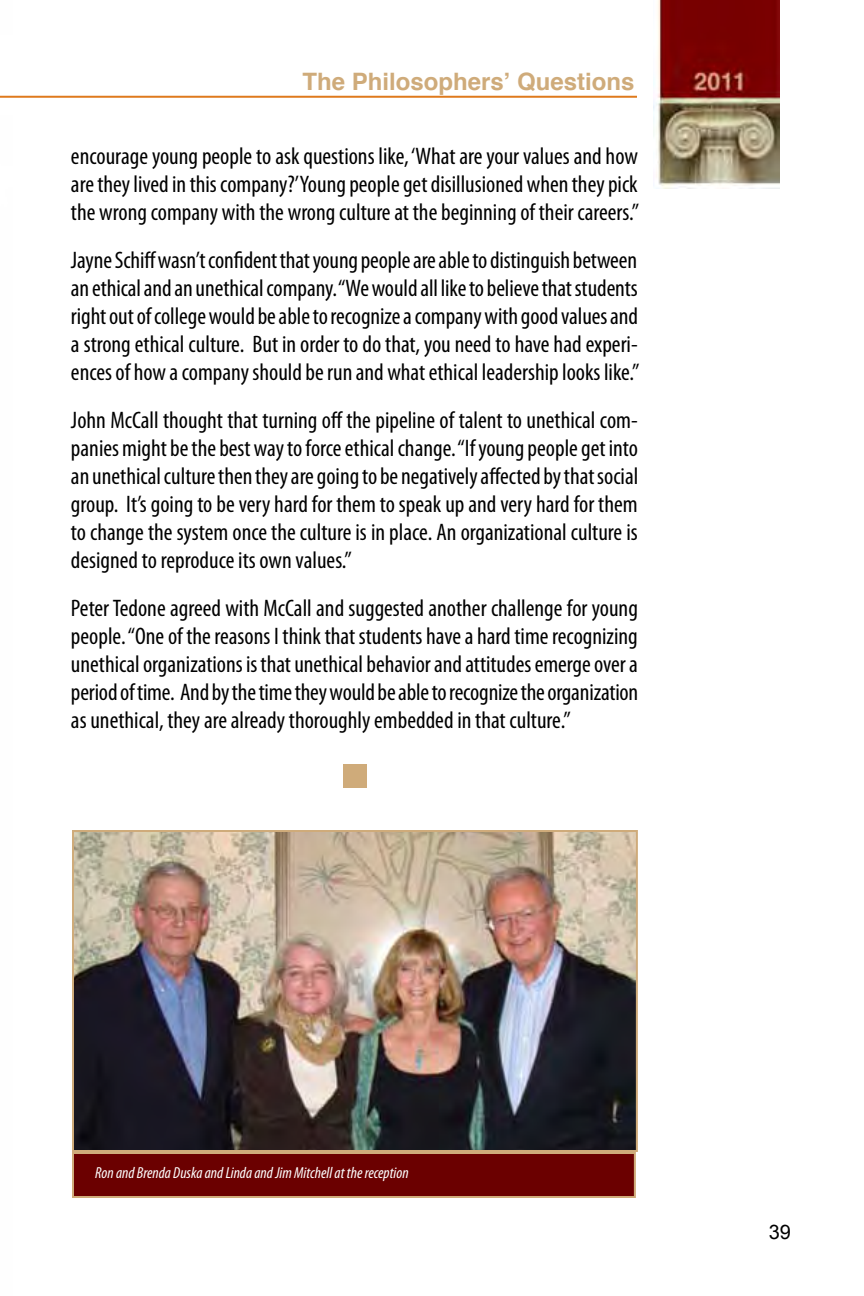
<style>
.page{position:relative;width:864px;height:1296px;background:#fff}
.page>*{position:absolute;margin:0;border:0;box-sizing:border-box;transform-origin:0 0}
.t1{font:condensed 24px/28px "Myriad Pro";color:#000;text-align:justify}
.t2{font:700 24px "Helvetica";color:#cfab7a}
.t3{font:20px "Arial";color:#000}
.t4{font:italic condensed 16px "Myriad Pro";color:#fff}
</style>
<div class="page">
<img style="left:653px;top:0;width:127px;height:188px">
<hr style="left:0;top:96px;width:637px;height:2px;background:#df7a1c">
<div style="left:343px;top:764px;width:24px;height:24px;background:#cfab7a"></div>
<img style="left:75px;top:833px;width:560px;height:316px">
<div style="left:72px;top:830px;width:566px;height:322px;border:2px solid #cfab7a"></div>
<div style="left:72px;top:1152px;width:564px;height:46px;background:#6b0000;border:2px solid #cfab7a"></div>
<p class="t2" style="left:302px;top:62px;width:334px">The Philosophers’ Questions</p>
<p class="t1" style="left:71px;top:142px;width:570px">encourage young people to ask questions like, ‘What are your values and how are they lived in this company?’Young people get disillusioned when they pick the wrong company with the wrong culture at the beginning of their careers.”</p>
<p class="t1" style="left:71px;top:246px;width:570px">Jayne Schiff wasn’t confident that young people are able to distinguish between an ethical and an unethical company. “We would all like to believe that students right out of college would be able to recognize a company with good values and a strong ethical culture. But in order to do that, you need to have had experi&shy;ences of how a company should be run and what ethical leadership looks like.”</p>
<p class="t1" style="left:71px;top:406px;width:569px">John McCall thought that turning off the pipeline of talent to unethical com&shy;panies might be the best way to force ethical change. “If young people get into an unethical culture then they are going to be negatively affected by that social group. It’s going to be very hard for them to speak up and very hard for them to change the system once the culture is in place. An organizational culture is designed to reproduce its own values.”</p>
<p class="t1" style="left:71px;top:594px;width:569px">Peter Tedone agreed with McCall and suggested another challenge for young people. “One of the reasons I think that students have a hard time recognizing unethical organizations is that unethical behavior and attitudes emerge over a period of time. And by the time they would be able to recognize the organization as unethical, they are already thoroughly embedded in that culture.”</p>
<p class="t4" style="left:95px;top:1163px;width:315px">Ron and Brenda Duska and Linda and Jim Mitchell at the reception</p>
<p class="t3" style="left:769px;top:1218px;width:24px">39</p>
</div>
